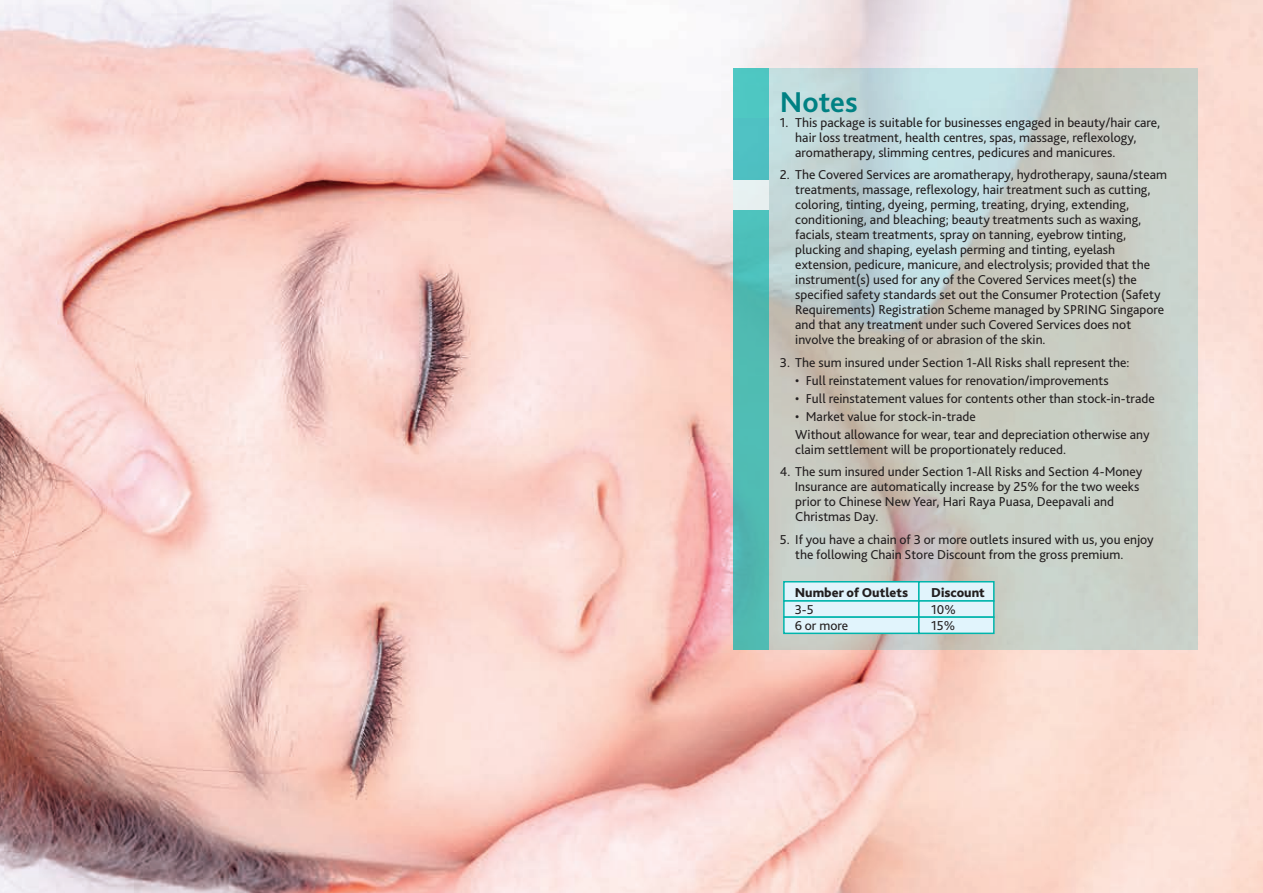
<style>
.page{position:relative;width:1263px;height:893px;background:#fff}
.page>*{position:absolute;margin:0;border:0;box-sizing:border-box;transform-origin:0 0}
.t1{font:700 30px "Bliss 2";color:#008183}
.t2{font:13.5px/15px "Bliss 2";color:#231f20}
.t3{font:800 13.5px "Bliss 2";color:#231f20}
</style>
<div class="page">
<img style="left:0;top:0;width:1263px;height:893px">
<svg style="left:768px;top:68px;width:429px;height:582px;background:#c5cdc7"></svg>
<div style="left:733px;top:200px;width:35px;height:450px;background:#50bbb3"></div>
<div style="left:733px;top:68px;width:35px;height:130px;background:#4ec7c2"></div>
<div style="left:733px;top:118px;width:35px;height:63px;background:#4fc0c3"></div>
<div style="left:733px;top:180px;width:35px;height:30px;background:#e7f1f1"></div>
<div style="left:783px;top:581px;width:136px;height:21px;background:#e1f4fc;border:2px solid #00b5ac"></div>
<div style="left:918px;top:581px;width:76px;height:21px;background:#e1f4fc;border:2px solid #00b5ac"></div>
<div style="left:783px;top:600px;width:136px;height:18px;background:#e1f4fc;border:2px solid #00b5ac"></div>
<div style="left:918px;top:600px;width:76px;height:18px;background:#e1f4fc;border:2px solid #00b5ac"></div>
<div style="left:783px;top:616px;width:136px;height:18px;background:#e1f4fc;border:2px solid #00b5ac"></div>
<div style="left:918px;top:616px;width:76px;height:18px;background:#e1f4fc;border:2px solid #00b5ac"></div>
<h1 class="t1" style="left:780px;top:83px;width:79px">Notes</h1>
<p class="t2" style="left:795px;top:114px;width:366px;text-indent:-15px">1. This package is suitable for businesses engaged in beauty/hair care, hair loss treatment, health centres, spas, massage, reflexology, aromatherapy, slimming centres, pedicures and manicures.</p>
<p class="t2" style="left:795px;top:167px;width:373px;text-indent:-15px">2. The Covered Services are aromatherapy, hydrotherapy, sauna/steam treatments, massage, reflexology, hair treatment such as cutting, coloring, tinting, dyeing, perming, treating, drying, extending, conditioning, and bleaching; beauty treatments such as waxing, facials, steam treatments, spray on tanning, eyebrow tinting, plucking and shaping, eyelash perming and tinting, eyelash extension, pedicure, manicure, and electrolysis; provided that the instrument(s) used for any of the Covered Services meet(s) the specified safety standards set out the Consumer Protection (Safety Requirements) Registration Scheme managed by SPRING Singapore and that any treatment under such Covered Services does not involve the breaking of or abrasion of the skin.</p>
<p class="t2" style="left:780px;top:354px;width:351px">3. The sum insured under Section 1-All Risks shall represent the:</p>
<p class="t2" style="left:795px;top:372px;width:315px">• Full reinstatement values for renovation/improvements</p>
<p class="t2" style="left:795px;top:390px;width:361px">• Full reinstatement values for contents other than stock-in-trade</p>
<p class="t2" style="left:795px;top:407px;width:356px;line-height:18px">• Market value for stock-in-trade<br>Without allowance for wear, tear and depreciation otherwise any</p>
<p class="t2" style="left:795px;top:441px;width:272px">claim settlement will be proportionately reduced.</p>
<p class="t2" style="left:795px;top:464px;width:349px;text-indent:-15px">4. The sum insured under Section 1-All Risks and Section 4-Money Insurance are automatically increase by 25% for the two weeks prior to Chinese New Year, Hari Raya Puasa, Deepavali and Christmas Day.</p>
<p class="t2" style="left:795px;top:531px;width:360px;text-indent:-15px">5. If you have a chain of 3 or more outlets insured with us, you enjoy the following Chain Store Discount from the gross premium.</p>
<p class="t3" style="left:931px;top:584px;width:55px">Discount</p>
<p class="t2" style="left:931px;top:601px;width:26px;line-height:16.2px">10%<br>15%</p>
<p class="t3" style="left:795px;top:584px;width:115px">Number of Outlets</p>
<p class="t2" style="left:795px;top:601px;width:55px;line-height:16.2px">3-5<br>6 or more</p>
</div>
